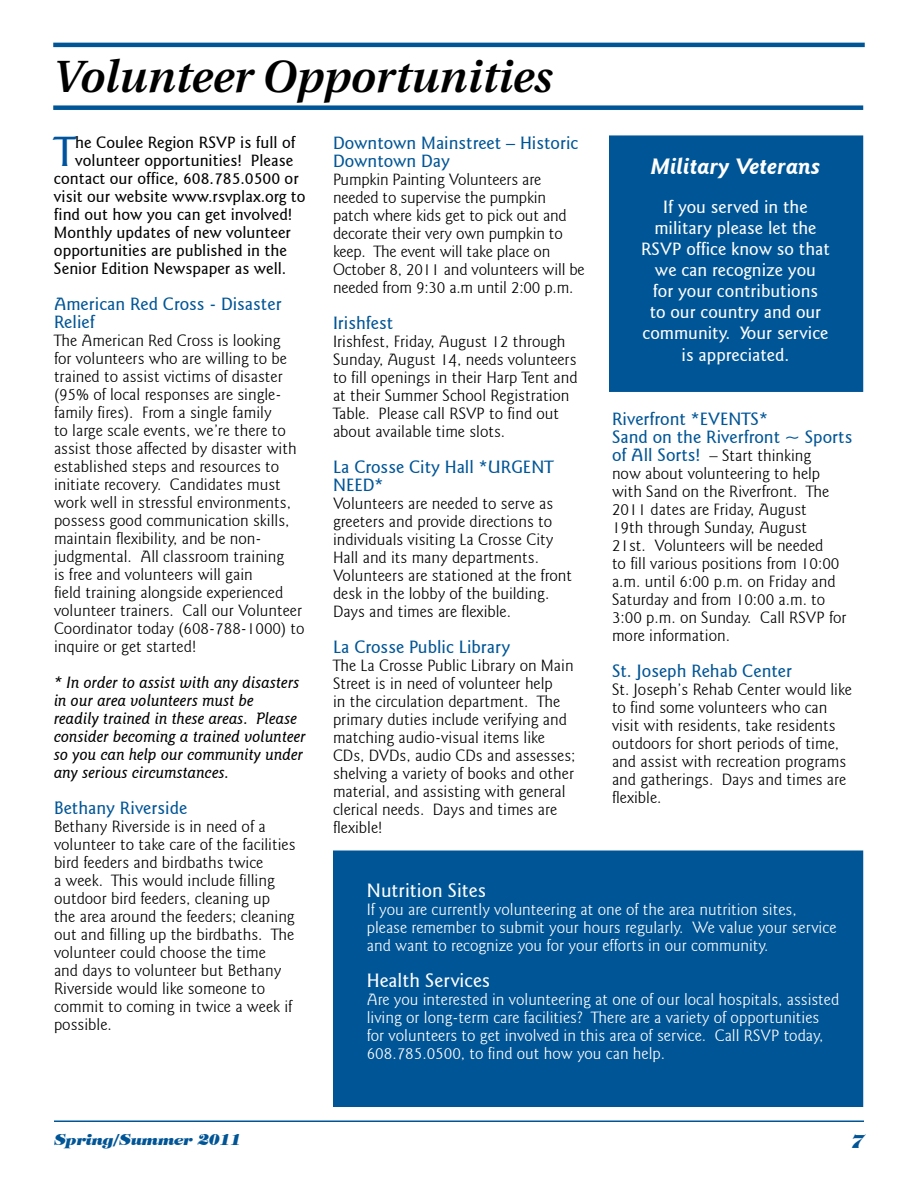
<style>
.page{position:relative;width:918px;height:1188px;background:#fff}
.page>*{position:absolute;margin:0;border:0;box-sizing:border-box;transform-origin:0 0}
.t1{font:italic 600 45px "Utopia";color:#000}
.t2{font:500 42.6px "Goudy Sans IT Cby BT";color:#00549e}
.t3{font:italic 700 22.5px "Goudy Sans IT Cby BT";color:#fff}
.t4{font:500 19.5px "Goudy Sans IT Cby BT";color:#fff}
.t5{font:500 18px/18px "Goudy Sans IT Cby BT";color:#005596}
.t6{font:500 18px/21.1px "Goudy Sans IT Cby BT";color:#fff;text-align:center}
.t7{font:italic 800 18px "Tiffany IT Cby BT";color:#005596}
.t8{font:300 16.5px/18px "Goudy Sans IT Cby BT";color:#000}
.t9{font:300 16.5px/18px "Goudy Sans IT Cby BT";color:#fff}
.t10{font:500 16.5px "Goudy Sans IT Cby BT";color:#000}
.t11{font:italic 500 16.5px/18px "Goudy Sans IT Cby BT";color:#000}
.t12{font:italic 800 15px "Tiffany IT Cby BT";color:#005596}
.s1{font-weight:500;font-size:18px;color:#005596}
</style>
<div class="page">
<hr style="left:54px;top:1120px;width:810px;height:2px;background:#005596">
<div style="left:333px;top:850px;width:530px;height:257px;background:#005596;border:2px solid #005596"></div>
<div style="left:609px;top:135px;width:254px;height:257px;background:#005596"></div>
<div style="left:53px;top:105px;width:810px;height:5px;background:#005596"></div>
<hr style="left:53px;top:43px;width:812px;height:4px;background:#005596">
<h1 class="t1" style="left:53px;top:52px;width:500px">Volunteer Opportunities</h1>
<h2 class="t2" style="left:54px;top:125px;width:23px">T</h2>
<p class="t10" style="left:75px;top:132px;width:222px">he Coulee Region RSVP is full of</p>
<p class="t5" style="left:333px;top:134px;width:247px">Downtown Mainstreet – Historic<br>Downtown Day</p>
<p class="t8" style="left:333px;top:171px;width:253px">Pumpkin Painting Volunteers are needed to supervise the pumpkin patch where kids get to pick out and decorate their very own pumpkin to keep. The event will take place on October 8, 2011 and volunteers will be needed from 9:30 a.m until 2:00 p.m.</p>
<p class="t5" style="left:333px;top:314px;width:62px">Irishfest</p>
<p class="t8" style="left:333px;top:333px;width:246px">Irishfest, Friday, August 12 through Sunday, August 14, needs volunteers to fill openings in their Harp Tent and at their Summer School Registration Table. Please call RSVP to find out about available time slots.</p>
<p class="t5" style="left:333px;top:458px;width:222px">La Crosse City Hall *URGENT<br>NEED*</p>
<p class="t8" style="left:333px;top:495px;width:241px">Volunteers are needed to serve as greeters and provide directions to individuals visiting La Crosse City Hall and its many departments.<br>Volunteers are stationed at the front desk in the lobby of the building.<br>Days and times are flexible.</p>
<p class="t5" style="left:333px;top:638px;width:179px">La Crosse Public Library</p>
<p class="t8" style="left:333px;top:657px;width:244px">The La Crosse Public Library on Main Street is in need of volunteer help<br>in the circulation department. The primary duties include verifying and matching audio-visual items like CDs, DVDs, audio CDs and assesses; shelving a variety of books and other material, and assisting with general clerical needs. Days and times are flexible!</p>
<p class="t10" style="left:75px;top:150px;width:220px">volunteer opportunities! Please</p>
<p class="t10" style="left:54px;top:168px;width:246px">contact our office, 608.785.0500 or</p>
<p class="t10" style="left:54px;top:186px;width:253px">visit our website www.rsvplax.org to</p>
<p class="t10" style="left:54px;top:204px;width:240px">find out how you can get involved!</p>
<p class="t10" style="left:54px;top:222px;width:239px">Monthly updates of new volunteer</p>
<p class="t10" style="left:54px;top:240px;width:235px">opportunities are published in the</p>
<p class="t10" style="left:54px;top:258px;width:234px">Senior Edition Newspaper as well.</p>
<p class="t5" style="left:54px;top:295px;width:229px">American Red Cross - Disaster<br>Relief</p>
<p class="t8" style="left:54px;top:332px;width:252px">The American Red Cross is looking<br>for volunteers who are willing to be trained to assist victims of disaster (95% of local responses are single&shy;family fires). From a single family<br>to large scale events, we’re there to assist those affected by disaster with established steps and resources to initiate recovery. Candidates must work well in stressful environments, possess good communication skills, maintain flexibility, and be non&shy;judgmental. All classroom training<br>is free and volunteers will gain<br>field training alongside experienced volunteer trainers. Call our Volunteer Coordinator today (608-788-1000) to inquire or get started!</p>
<p class="t11" style="left:54px;top:673px;width:253px">* In order to assist with any disasters in our area volunteers must be<br>readily trained in these areas. Please consider becoming a trained volunteer so you can help our community under any serious circumstances.</p>
<p class="t5" style="left:54px;top:799px;width:135px">Bethany Riverside</p>
<p class="t8" style="left:54px;top:818px;width:243px">Bethany Riverside is in need of a volunteer to take care of the facilities bird feeders and birdbaths twice<br>a week. This would include filling outdoor bird feeders, cleaning up the area around the feeders; cleaning out and filling up the birdbaths. The volunteer could choose the time<br>and days to volunteer but Bethany<br>Riverside would like someone to commit to coming in twice a week if possible.</p>
<h3 class="t3" style="left:651px;top:152px;width:171px">Military Veterans</h3>
<p class="t6" style="left:641px;top:196px;width:190px">If you served in the military please let the<br>RSVP office know so that we can recognize you<br>for your contributions<br>to our country and our community. Your service is appreciated.</p>
<p class="t5" style="left:612px;top:410px;width:242px">Riverfront *EVENTS*<br>Sand on the Riverfront ~ Sports</p>
<p class="t8" style="left:612px;top:446px;width:236px"><span class="s1">of All Sorts!</span> – Start thinking<br>now about volunteering to help with Sand on the Riverfront. The<br>2011 dates are Friday, August<br>19th through Sunday, August<br>21st. Volunteers will be needed<br>to fill various positions from 10:00 a.m. until 6:00 p.m. on Friday and<br>Saturday and from 10:00 a.m. to<br>3:00 p.m. on Sunday. Call RSVP for more information.</p>
<p class="t5" style="left:612px;top:662px;width:182px">St. Joseph Rehab Center</p>
<p class="t8" style="left:612px;top:680px;width:241px">St. Joseph’s Rehab Center would like to find some volunteers who can visit with residents, take residents outdoors for short periods of time, and assist with recreation programs and gatherings. Days and times are flexible.</p>
<p class="t4" style="left:367px;top:878px;width:121px">Nutrition Sites</p>
<p class="t9" style="left:367px;top:900px;width:471px">If you are currently volunteering at one of the area nutrition sites, please remember to submit your hours regularly. We value your service and want to recognize you for your efforts in our community.</p>
<p class="t4" style="left:367px;top:968px;width:125px">Health Services</p>
<p class="t9" style="left:367px;top:990px;width:474px">Are you interested in volunteering at one of our local hospitals, assisted living or long-term care facilities? There are a variety of opportunities for volunteers to get involved in this area of service. Call RSVP today, 608.785.0500, to find out how you can help.</p>
<p class="t12" style="left:54px;top:1131px;width:189px">Spring/Summer 2011</p>
<p class="t7" style="left:851px;top:1130px;width:14px">7</p>
</div>
